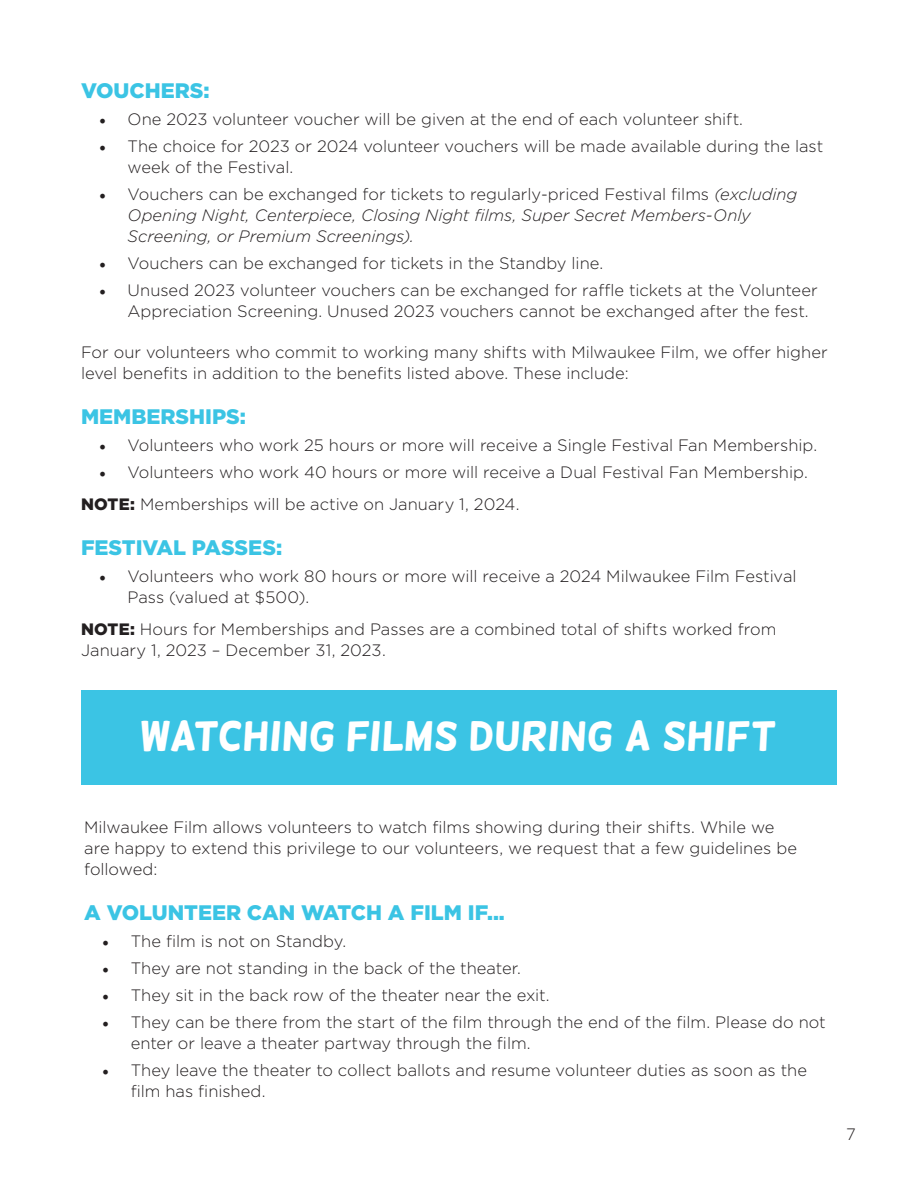
<style>
.page{position:relative;width:918px;height:1188px;background:#fff}
.page>*{position:absolute;margin:0;border:0;box-sizing:border-box;transform-origin:0 0}
.t1{font:40.5px "Helsinki";letter-spacing:.02em;color:#fff}
.t2{font:900 21px "Gotham";color:#3bc4e4}
.t3{font:300 16.5px/21px "Gotham";color:#231f20}
.t4{font:italic 300 16.5px/21px "Gotham";color:#231f20}
.s1{font-family:"Minion Pro";font-weight:400;font-size:18px}
.s2{font-family:"Minion Pro";font-weight:400;font-style:normal;font-size:18px}
.s3{font-style:normal}
.s4{font-weight:900}
</style>
<div class="page">
<div style="left:81px;top:690px;width:756px;height:95px;background:#3bc4e4"></div>
<p class="t2" style="left:81px;top:76px;width:130px">VOUCHERS:</p>
<p class="t3" style="left:99px;top:108px;width:646px"><span class="s1">•</span> One 2023 volunteer voucher will be given at the end of each volunteer shift.</p>
<p class="t3" style="left:128px;top:135px;width:697px;text-indent:-28px"><span class="s1">•</span> The choice for 2023 or 2024 volunteer vouchers will be made available during the last week of the Festival.</p>
<p class="t4" style="left:128px;top:183px;width:671px;text-indent:-28px"><span class="s2">•</span> <span class="s3">Vouchers can be exchanged for tickets to regularly-priced Festival films</span> (excluding<br>Opening Night, Centerpiece, Closing Night films, Super Secret Members-Only<br>Screening, or Premium Screenings).</p>
<p class="t3" style="left:99px;top:252px;width:506px"><span class="s1">•</span> Vouchers can be exchanged for tickets in the Standby line.</p>
<p class="t3" style="left:128px;top:279px;width:692px;text-indent:-28px"><span class="s1">•</span> Unused 2023 volunteer vouchers can be exchanged for raffle tickets at the Volunteer<br>Appreciation Screening. Unused 2023 vouchers cannot be exchanged after the fest.</p>
<p class="t3" style="left:81px;top:341px;width:748px">For our volunteers who commit to working many shifts with Milwaukee Film, we offer higher level benefits in addition to the benefits listed above. These include:</p>
<p class="t2" style="left:81px;top:403px;width:167px">MEMBERSHIPS:</p>
<p class="t3" style="left:99px;top:435px;width:720px"><span class="s1">•</span> Volunteers who work 25 hours or more will receive a Single Festival Fan Membership.</p>
<p class="t3" style="left:99px;top:462px;width:710px"><span class="s1">•</span> Volunteers who work 40 hours or more will receive a Dual Festival Fan Membership.</p>
<p class="t3" style="left:81px;top:493px;width:440px"><span class="s4">NOTE:</span> Memberships will be active on January 1, 2024.</p>
<p class="t2" style="left:81px;top:534px;width:203px">FESTIVAL PASSES:</p>
<p class="t3" style="left:128px;top:566px;width:671px;text-indent:-28px"><span class="s1">•</span> Volunteers who work 80 hours or more will receive a 2024 Milwaukee Film Festival<br>Pass (valued at $500).</p>
<p class="t3" style="left:81px;top:618px;width:697px"><span class="s4">NOTE:</span> Hours for Memberships and Passes are a combined total of shifts worked from<br>January 1, 2023 – December 31, 2023.</p>
<p class="t1" style="left:141px;top:714px;width:638px">WATCHING FILMS DURING A SHIFT</p>
<p class="t3" style="left:84px;top:816px;width:714px">Milwaukee Film allows volunteers to watch films showing during their shifts. While we are happy to extend this privilege to our volunteers, we request that a few guidelines be followed:</p>
<p class="t2" style="left:84px;top:898px;width:422px">A VOLUNTEER CAN WATCH A FILM IF...</p>
<p class="t3" style="left:102px;top:930px;width:246px"><span class="s1">•</span> The film is not on Standby.</p>
<p class="t3" style="left:102px;top:957px;width:420px"><span class="s1">•</span> They are not standing in the back of the theater.</p>
<p class="t3" style="left:102px;top:984px;width:449px"><span class="s1">•</span> They sit in the back row of the theater near the exit.</p>
<p class="t3" style="left:131px;top:1011px;width:697px;text-indent:-28px"><span class="s1">•</span> They can be there from the start of the film through the end of the film. Please do not enter or leave a theater partway through the film.</p>
<p class="t3" style="left:131px;top:1059px;width:678px;text-indent:-28px"><span class="s1">•</span> They leave the theater to collect ballots and resume volunteer duties as soon as the film has finished.</p>
<p class="t3" style="left:846px;top:1123px;width:11px">7</p>
</div>
